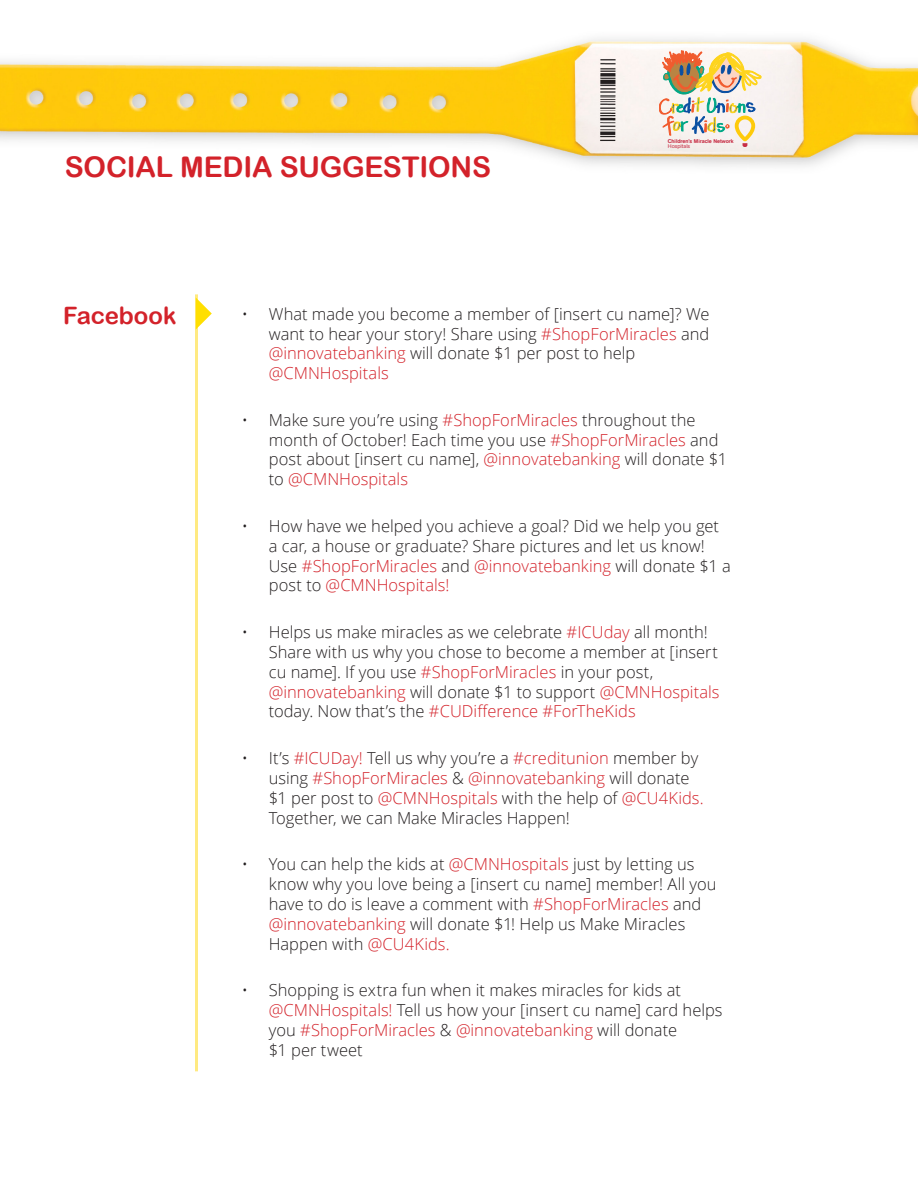
<style>
.page{position:relative;width:918px;height:1188px;background:#fff}
.page>*{position:absolute;margin:0;border:0;box-sizing:border-box;transform-origin:0 0}
.t1{font:28.5px "Arial Rounded MT Bold";letter-spacing:-.01em;color:#d3222a}
.t2{font:24px "Arial Rounded MT Bold";letter-spacing:-.01em;color:#d3222a}
.t3{font:300 16.5px/19.8px "Open Sans";color:#231f20}
.t4{font:500 5.4px "AG Book Rounded";color:#c72f46}
.t5{font:5.4px "AG Book Rounded";color:#c72f46}
.s1{color:#d3222a}
</style>
<div class="page">
<img style="left:0;top:38px;width:918px;height:129px">
<svg style="left:659px;top:51px;width:103px;height:96px"></svg>
<hr style="left:195px;top:294px;width:3px;height:777px;background:#ffea82">
<svg style="left:196px;top:298px;width:16px;height:31px"></svg>
<h1 class="t1" style="left:65px;top:151px;width:428px">SOCIAL MEDIA SUGGESTIONS</h1>
<p class="t4" style="left:668px;top:138px;width:67px">Children’s Miracle Network</p>
<p class="t5" style="left:668px;top:143px;width:24px">Hospitals</p>
<h2 class="t2" style="left:63px;top:301px;width:115px">Facebook</h2>
<p class="t3" style="left:269px;top:303px;width:442px;text-indent:-27px">• What made you become a member of [insert cu name]? We want to hear your story! Share using <span class="s1">#ShopForMiracles</span> and <span class="s1">@innovatebanking</span> will donate $1 per post to help <span class="s1">@CMNHospitals</span></p>
<p class="t3" style="left:269px;top:410px;width:460px;text-indent:-27px">• Make sure you’re using <span class="s1">#ShopForMiracles</span> throughout the month of October! Each time you use <span class="s1">#ShopForMiracles</span> and post about [insert cu name], <span class="s1">@innovatebanking</span> will donate $1 to <span class="s1">@CMNHospitals</span></p>
<p class="t3" style="left:269px;top:516px;width:463px;text-indent:-27px">• How have we helped you achieve a goal? Did we help you get a car, a house or graduate? Share pictures and let us know!<br>Use <span class="s1">#ShopForMiracles</span> and <span class="s1">@innovatebanking</span> will donate $1 a post to <span class="s1">@CMNHospitals!</span></p>
<p class="t3" style="left:269px;top:622px;width:452px;text-indent:-27px">• Helps us make miracles as we celebrate <span class="s1">#ICUday</span> all month!<br>Share with us why you chose to become a member at [insert cu name]. If you use <span class="s1">#ShopForMiracles</span> in your post, <span class="s1">@innovatebanking</span> will donate $1 to support <span class="s1">@CMNHospitals </span>today. Now that’s the <span class="s1">#CUDifference #ForTheKids</span></p>
<p class="t3" style="left:269px;top:748px;width:436px;text-indent:-27px">• It’s <span class="s1">#ICUDay!</span> Tell us why you’re a <span class="s1">#creditunion</span> member by using <span class="s1">#ShopForMiracles</span> &amp; <span class="s1">@innovatebanking</span> will donate $1 per post to <span class="s1">@CMNHospitals</span> with the help of <span class="s1">@CU4Kids.<br></span>Together, we can Make Miracles Happen!</p>
<p class="t3" style="left:269px;top:854px;width:449px;text-indent:-27px">• You can help the kids at <span class="s1">@CMNHospitals</span> just by letting us know why you love being a [insert cu name] member! All you have to do is leave a comment with <span class="s1">#ShopForMiracles</span> and <span class="s1">@innovatebanking</span> will donate $1! Help us Make Miracles Happen with <span class="s1">@CU4Kids.</span></p>
<p class="t3" style="left:269px;top:980px;width:455px;text-indent:-27px">• Shopping is extra fun when it makes miracles for kids at <span class="s1">@CMNHospitals!</span> Tell us how your [insert cu name] card helps you <span class="s1">#ShopForMiracles</span> &amp; <span class="s1">@innovatebanking</span> will donate<br>$1 per tweet</p>
</div>
